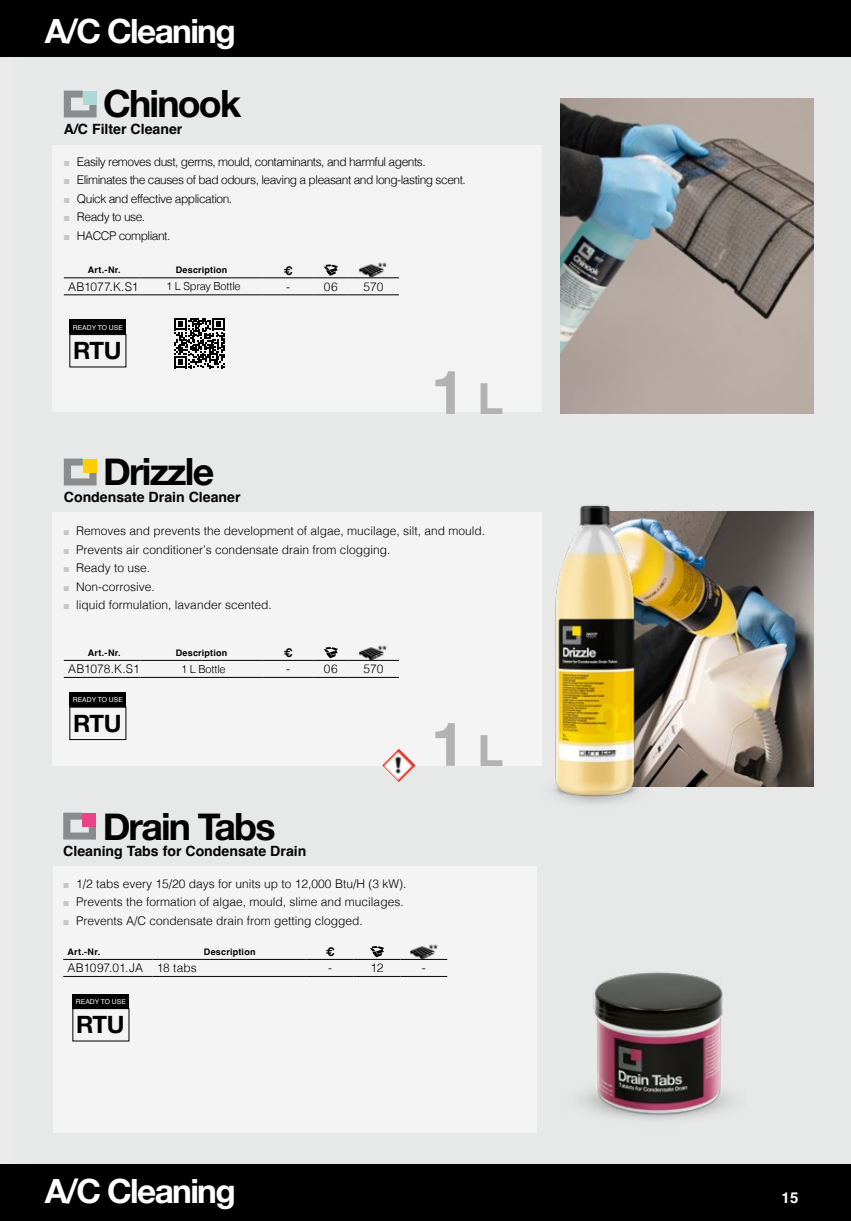
<style>
.page{position:relative;width:851px;height:1221px;background:#fff}
.page>*{position:absolute;margin:0;border:0;box-sizing:border-box;transform-origin:0 0}
.t1{font:700 60.9px "Helvetica Neue LT Std";color:#b3b2b2}
.t2{font:700 37.5px "Helvetica Neue";letter-spacing:-.05em;color:#000}
.t3{font:700 33.3px "Helvetica Neue";letter-spacing:-.05em;color:#fff}
.t4{font:700 24px "Helvetica Neue LT Std";letter-spacing:-.03em;color:#000}
.t5{font:700 15px "Helvetica";color:#fff}
.t6{font:700 14.1px "Helvetica";color:#000}
.t7{font:300 12px "Helvetica";color:#000}
.t8{font:300 12px "Helvetica";letter-spacing:-.04em;color:#000}
.t9{font:700 12px "Helvetica";color:#000}
.t10{font:300 10.95px "Helvetica";letter-spacing:-.025em;color:#000}
.t11{font:700 9px "Helvetica";letter-spacing:.025em;color:#000}
.t12{font:6.75px "Helvetica";color:#fff}
.s1{font-family:"Al Nile";font-weight:700;font-size:9px;color:#c6c6c6}
.s2{font-size:43.05px}
</style>
<div class="page">
<div style="left:0;top:0;width:850px;height:1220px;background:#e7e8e8"></div>
<div style="left:0;top:1164px;width:850px;height:56px;background:#000"></div>
<div style="left:0;top:0;width:850px;height:57px;background:#000"></div>
<div style="left:52px;top:512px;width:489px;height:253px;background:#f6f6f6"></div>
<div style="left:52px;top:145px;width:489px;height:267px;background:#f3f3f3"></div>
<img style="left:665px;top:511px;width:148px;height:275px">
<img style="left:560px;top:98px;width:253px;height:316px">
<svg style="left:64px;top:91px;width:33px;height:26px"></svg>
<div style="left:83px;top:91px;width:14px;height:13px;background:#addad6"></div>
<hr style="left:64px;top:277px;width:76px;height:1px;background:#000">
<hr style="left:140px;top:277px;width:123px;height:1px;background:#000">
<hr style="left:263px;top:277px;width:51px;height:1px;background:#000">
<hr style="left:314px;top:277px;width:34px;height:1px;background:#000">
<hr style="left:348px;top:277px;width:51px;height:1px;background:#000">
<hr style="left:64px;top:294px;width:76px;height:1px;background:#000">
<hr style="left:140px;top:294px;width:123px;height:1px;background:#000">
<hr style="left:263px;top:294px;width:51px;height:1px;background:#000">
<hr style="left:314px;top:294px;width:34px;height:1px;background:#000">
<hr style="left:348px;top:294px;width:51px;height:1px;background:#000">
<svg style="left:324px;top:264px;width:14px;height:12px"></svg>
<img style="left:359px;top:262px;width:28px;height:16px">
<hr style="left:64px;top:660px;width:76px;height:1px;background:#000">
<hr style="left:140px;top:660px;width:123px;height:1px;background:#000">
<hr style="left:263px;top:660px;width:51px;height:1px;background:#000">
<hr style="left:314px;top:660px;width:34px;height:1px;background:#000">
<hr style="left:348px;top:660px;width:51px;height:1px;background:#000">
<hr style="left:64px;top:677px;width:76px;height:1px;background:#000">
<hr style="left:140px;top:677px;width:123px;height:1px;background:#000">
<hr style="left:263px;top:677px;width:51px;height:1px;background:#000">
<hr style="left:314px;top:677px;width:34px;height:1px;background:#000">
<hr style="left:348px;top:677px;width:51px;height:1px;background:#000">
<svg style="left:324px;top:647px;width:14px;height:11px"></svg>
<img style="left:359px;top:645px;width:28px;height:15px">
<svg style="left:174px;top:318px;width:50px;height:50px"></svg>
<div style="left:70px;top:334px;width:56px;height:33px;border:1px solid #000"></div>
<div style="left:70px;top:319px;width:56px;height:15px;background:#000"></div>
<div style="left:70px;top:692px;width:56px;height:15px;background:#000"></div>
<img style="left:510px;top:505px;width:155px;height:299px">
<svg style="left:64px;top:458px;width:33px;height:27px"></svg>
<div style="left:83px;top:458px;width:14px;height:14px;background:#ffcd00"></div>
<img style="left:382px;top:748px;width:33px;height:34px">
<div style="left:53px;top:865px;width:483px;height:267px;background:#f6f6f6"></div>
<svg style="left:63px;top:812px;width:33px;height:27px"></svg>
<div style="left:82px;top:812px;width:14px;height:14px;background:#e94289"></div>
<hr style="left:63px;top:959px;width:89px;height:1px;background:#000">
<hr style="left:152px;top:959px;width:155px;height:1px;background:#000">
<hr style="left:307px;top:959px;width:46px;height:1px;background:#000">
<hr style="left:353px;top:959px;width:47px;height:1px;background:#000">
<hr style="left:400px;top:959px;width:47px;height:1px;background:#000">
<hr style="left:63px;top:976px;width:89px;height:1px;background:#000">
<hr style="left:152px;top:976px;width:155px;height:1px;background:#000">
<hr style="left:307px;top:976px;width:46px;height:1px;background:#000">
<hr style="left:353px;top:976px;width:47px;height:1px;background:#000">
<hr style="left:400px;top:976px;width:47px;height:1px;background:#000">
<svg style="left:370px;top:946px;width:14px;height:11px"></svg>
<img style="left:410px;top:944px;width:28px;height:15px">
<div style="left:73px;top:1008px;width:56px;height:33px;border:1px solid #000"></div>
<div style="left:73px;top:993px;width:56px;height:15px;background:#000"></div>
<img style="left:580px;top:972px;width:152px;height:148px">
<h3 class="t3" style="left:45px;top:5px;width:193px">A/C Cleaning</h3>
<h2 class="t2" style="left:103px;top:75px;width:140px">Chinook</h2>
<p class="t6" style="left:64px;top:120px;width:120px">A/C Filter Cleaner</p>
<p class="t8" style="left:64px;top:151px;width:363px"><span class="s1">■</span> Easily removes dust, germs, mould, contaminants, and harmful agents.</p>
<p class="t8" style="left:64px;top:170px;width:403px"><span class="s1">■</span> Eliminates the causes of bad odours, leaving a pleasant and long-lasting scent.</p>
<p class="t8" style="left:64px;top:188px;width:170px"><span class="s1">■</span> Quick and effective application.</p>
<p class="t8" style="left:64px;top:207px;width:83px"><span class="s1">■</span> Ready to use.</p>
<p class="t8" style="left:64px;top:225px;width:108px"><span class="s1">■</span> HACCP compliant.</p>
<p class="t11" style="left:88px;top:265px;width:34px">Art.-Nr.</p>
<p class="t11" style="left:176px;top:265px;width:53px">Description</p>
<p class="t9" style="left:284px;top:263px;width:10px">€</p>
<p class="t7" style="left:68px;top:276px;width:72px">AB1077.K.S1</p>
<p class="t10" style="left:166px;top:277px;width:76px">1 L Spray Bottle</p>
<p class="t7" style="left:286px;top:276px;width:5px">-</p>
<p class="t7" style="left:324px;top:276px;width:15px">06</p>
<p class="t7" style="left:363px;top:276px;width:22px">570</p>
<p class="t12" style="left:73px;top:322px;width:51px">READY TO USE</p>
<h3 class="t4" style="left:73px;top:336px;width:50px">RTU</h3>
<h2 class="t2" style="left:103px;top:442px;width:112px">Drizzle</h2>
<p class="t6" style="left:64px;top:488px;width:178px">Condensate Drain Cleaner</p>
<h1 class="t1" style="left:431px;top:354px;width:74px">1 <span class="s2">L</span></h1>
<p class="t7" style="left:63px;top:521px;width:423px"><span class="s1">■</span> Removes and prevents the development of algae, mucilage, silt, and mould.</p>
<p class="t7" style="left:63px;top:539px;width:328px"><span class="s1">■</span> Prevents air conditioner’s condensate drain from clogging.</p>
<p class="t7" style="left:63px;top:557px;width:88px"><span class="s1">■</span> Ready to use.</p>
<p class="t7" style="left:63px;top:576px;width:93px"><span class="s1">■</span> Non-corrosive.</p>
<p class="t7" style="left:63px;top:594px;width:210px"><span class="s1">■</span> liquid formulation, lavander scented.</p>
<p class="t11" style="left:88px;top:647px;width:34px">Art.-Nr.</p>
<p class="t11" style="left:176px;top:647px;width:53px">Description</p>
<p class="t9" style="left:284px;top:645px;width:10px">€</p>
<p class="t7" style="left:68px;top:658px;width:73px">AB1078.K.S1</p>
<p class="t10" style="left:181px;top:659px;width:46px">1 L Bottle</p>
<p class="t7" style="left:286px;top:658px;width:5px">-</p>
<p class="t7" style="left:324px;top:658px;width:15px">06</p>
<p class="t7" style="left:363px;top:658px;width:22px">570</p>
<p class="t12" style="left:73px;top:694px;width:51px">READY TO USE</p>
<h3 class="t4" style="left:73px;top:708px;width:50px">RTU</h3>
<h1 class="t1" style="left:431px;top:706px;width:74px">1 <span class="s2">L</span></h1>
<h2 class="t2" style="left:103px;top:796px;width:174px">Drain Tabs</h2>
<p class="t6" style="left:63px;top:842px;width:245px">Cleaning Tabs for Condensate Drain</p>
<p class="t7" style="left:63px;top:873px;width:344px"><span class="s1">■</span> 1/2 tabs every 15/20 days for units up to 12,000 Btu/H (3 kW).</p>
<p class="t7" style="left:63px;top:891px;width:342px"><span class="s1">■</span> Prevents the formation of algae, mould, slime and mucilages.</p>
<p class="t7" style="left:63px;top:910px;width:301px"><span class="s1">■</span> Prevents A/C condensate drain from getting clogged.</p>
<p class="t11" style="left:67px;top:946px;width:34px">Art.-Nr.</p>
<p class="t11" style="left:204px;top:946px;width:53px">Description</p>
<p class="t9" style="left:326px;top:944px;width:10px">€</p>
<p class="t7" style="left:67px;top:957px;width:131px">AB1097.01.JA 18 tabs</p>
<p class="t7" style="left:328px;top:957px;width:5px">-</p>
<p class="t7" style="left:370px;top:957px;width:14px">12</p>
<p class="t7" style="left:422px;top:957px;width:5px">-</p>
<p class="t12" style="left:76px;top:996px;width:51px">READY TO USE</p>
<h3 class="t4" style="left:76px;top:1009px;width:50px">RTU</h3>
<h3 class="t3" style="left:45px;top:1164px;width:193px">A/C Cleaning</h3>
<p class="t5" style="left:781px;top:1187px;width:18px">15</p>
</div>
